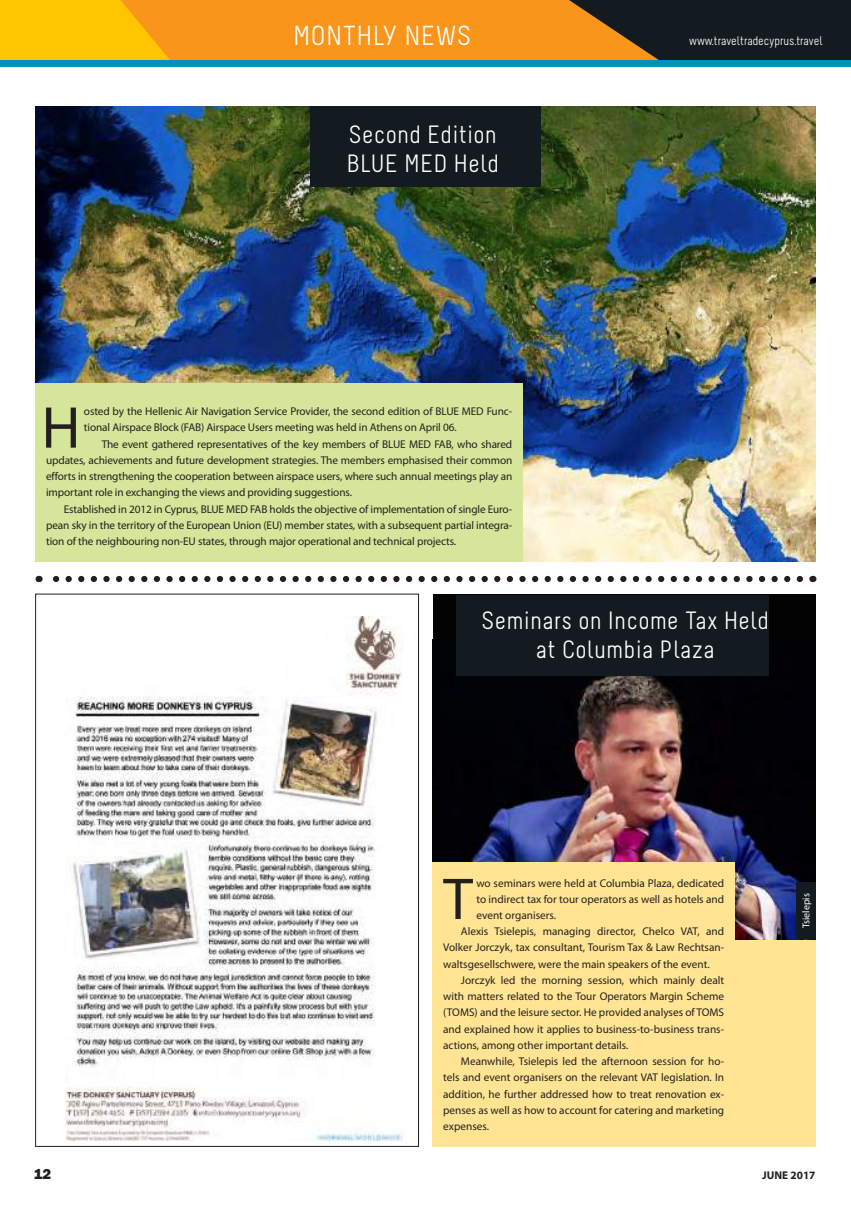
<style>
.page{position:relative;width:851px;height:1205px;background:#fff}
.page>*{position:absolute;margin:0;border:0;box-sizing:border-box;transform-origin:0 0}
.t1{font:59.5px "Myriad Pro";color:#241f1f}
.t2{font:27.5px "Melbourne";letter-spacing:.03em;color:#fff}
.t3{font:25px/28.8px "Melbourne";letter-spacing:.03em;color:#fff}
.t4{font:800 15px "Franklin Gothic";color:#241f1f}
.t5{font:12.5px "Melbourne";color:#fff}
.t6{font:11.25px/16.2px "Myriad Pro";color:#241f1f;text-align:justify}
.t7{font:700 11.25px "Myriad Pro";color:#241f1f}
.t8{font:10px "Myriad Pro";color:#fff}
</style>
<div class="page">
<div style="left:0;top:0;width:220px;height:62px;background:#ffc500"></div>
<div style="left:120px;top:0;width:449px;height:60px;background:#f9951b"></div>
<svg style="left:569px;top:0;width:281px;height:60px;background:#382e1f"></svg>
<div style="left:0;top:60px;width:850px;height:7px;background:#0091bf"></div>
<img style="left:65px;top:617px;width:338px;height:523px">
<img style="left:35px;top:106px;width:780px;height:455px">
<div style="left:310px;top:106px;width:230px;height:81px;background:#141b20"></div>
<div style="left:35px;top:383px;width:488px;height:178px;background:#d5e69b"></div>
<svg style="left:39px;top:576px;width:760px;height:6px"></svg>
<div style="left:432px;top:594px;width:383px;height:552px;background:#ffe593"></div>
<div style="left:432px;top:594px;width:383px;height:346px;background:#030303"></div>
<img style="left:455px;top:675px;width:360px;height:265px">
<div style="left:456px;top:595px;width:313px;height:80px;background:#141b20"></div>
<div style="left:432px;top:862px;width:302px;height:284px;background:#ffe593"></div>
<div style="left:795px;top:882px;width:20px;height:57px;background:#141b20"></div>
<h2 class="t2" style="left:293px;top:22px;width:179px">MONTHLY NEWS</h2>
<p class="t5" style="left:689px;top:34px;width:135px">www.traveltradecyprus.travel</p>
<h3 class="t3" style="left:347px;top:121px;width:153px">Second Edition<br>BLUE MED Held</h3>
<h1 class="t1" style="left:42px;top:391px;width:40px">H</h1>
<p class="t6" style="left:84px;top:403px;width:430px">osted by the Hellenic Air Navigation Service Provider, the second edition of BLUE MED Func&shy;tional Airspace Block (FAB) Airspace Users meeting was held in Athens on April 06.</p>
<p class="t6" style="left:46px;top:435px;width:467px;text-indent:56px">The event gathered representatives of the key members of BLUE MED FAB, who shared updates, achievements and future development strategies. The members emphasised their common efforts in strengthening the cooperation between airspace users, where such annual meetings play an important role in exchanging the views and providing suggestions.</p>
<p class="t6" style="left:46px;top:500px;width:467px;text-indent:18px">Established in 2012 in Cyprus, BLUE MED FAB holds the objective of implementation of single Euro&shy;pean sky in the territory of the European Union (EU) member states, with a subsequent partial integra&shy;tion of the neighbouring non-EU states, through major operational and technical projects.</p>
<h3 class="t3" style="left:482px;top:606px;width:288px;text-align:center">Seminars on Income Tax Held at Columbia Plaza</h3>
<h1 class="t1" style="left:443px;top:862px;width:31px">T</h1>
<p class="t6" style="left:476px;top:874px;width:249px">wo seminars were held at Columbia Plaza, dedicated</p>
<p class="t6" style="left:476px;top:890px;width:249px">to indirect tax for tour operators as well as hotels and</p>
<p class="t6" style="left:476px;top:907px;width:81px">event organisers.</p>
<p class="t6" style="left:461px;top:923px;width:265px">Alexis Tsielepis, managing director, Chelco VAT, and</p>
<p class="t6" style="left:443px;top:939px;width:282px">Volker Jorczyk, tax consultant, Tourism Tax &amp; Law Rechtsan-</p>
<p class="t6" style="left:443px;top:955px;width:268px">waltsgesellschwere, were the main speakers of the event.</p>
<p class="t6" style="left:461px;top:972px;width:265px">Jorczyk led the morning session, which mainly dealt</p>
<p class="t6" style="left:443px;top:988px;width:282px">with matters related to the Tour Operators Margin Scheme</p>
<p class="t6" style="left:443px;top:1004px;width:282px">(TOMS) and the leisure sector. He provided analyses of TOMS</p>
<p class="t6" style="left:443px;top:1020px;width:282px">and explained how it applies to business-to-business trans-</p>
<p class="t6" style="left:443px;top:1037px;width:187px">actions, among other important details.</p>
<p class="t6" style="left:461px;top:1053px;width:265px">Meanwhile, Tsielepis led the afternoon session for ho-</p>
<p class="t6" style="left:443px;top:1069px;width:282px">tels and event organisers on the relevant VAT legislation. In</p>
<p class="t6" style="left:443px;top:1085px;width:282px">addition, he further addressed how to treat renovation ex-</p>
<p class="t6" style="left:443px;top:1102px;width:282px">penses as well as how to account for catering and marketing</p>
<p class="t6" style="left:443px;top:1118px;width:47px">expenses.</p>
<p class="t8" style="left:799px;top:928px;width:37px;rotate:-90deg">Tsielepis</p>
<h3 class="t4" style="left:34px;top:1164px;width:19px">12</h3>
<p class="t7" style="left:762px;top:1167px;width:55px">JUNE 2017</p>
</div>
